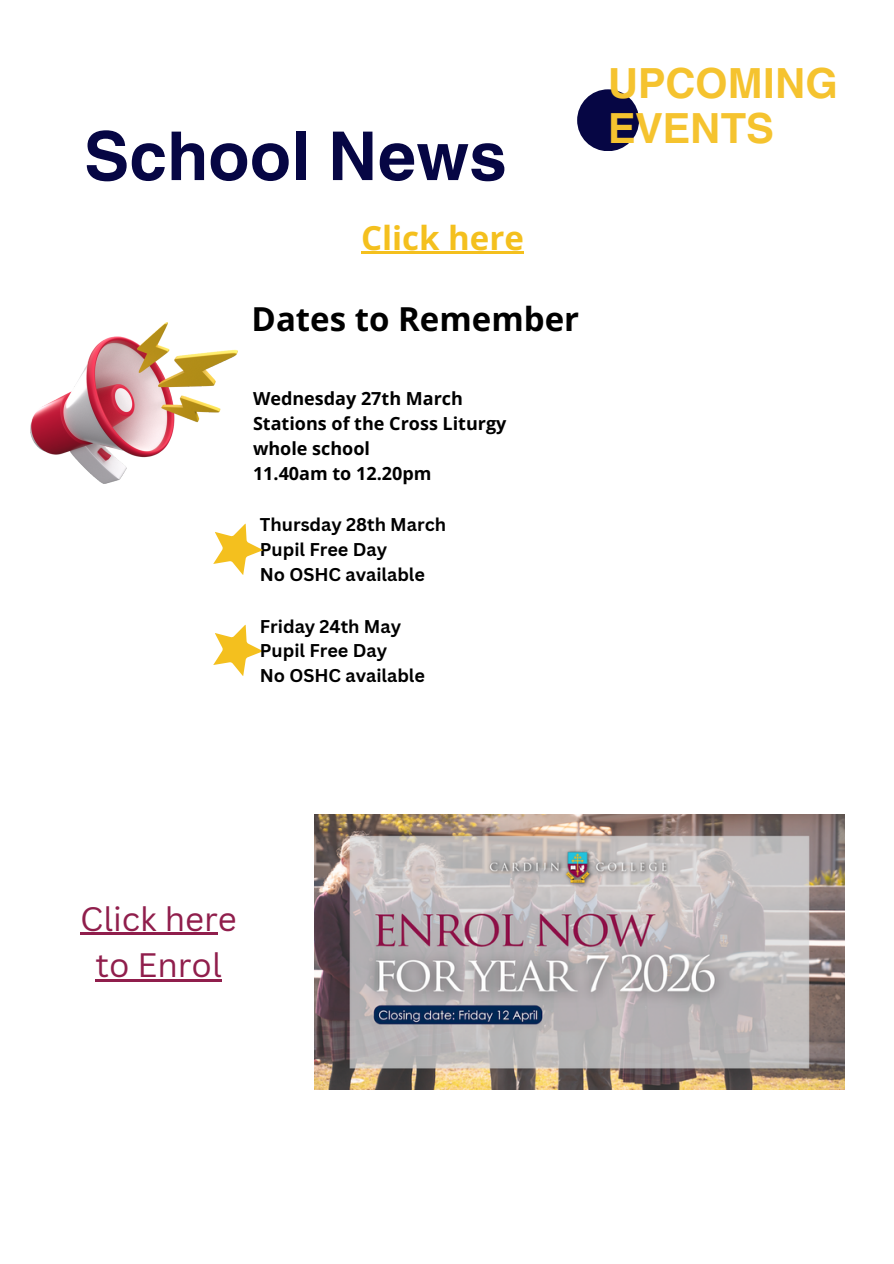
<style>
.page{position:relative;width:894px;height:1264px;background:#fff}
.page>*{position:absolute;margin:0;border:0;box-sizing:border-box;transform-origin:0 0}
.t1{font:700 67.5px "Helvetica World";color:#060644}
.t2{font:700 41.55px/45px "Helvetica World";color:#f5c32f}
.t3{font:33px/46.2px "Canva Sans";color:#901e4c;text-align:center}
.t4{font:700 33px "Open Sans";color:#000}
.t5{font:700 33px "Open Sans";color:#f4c01e}
.t6{font:700 18px/24.8px "Canva Sans";color:#000}
.t7{font:700 18px/24.8px "Open Sans";color:#000}
</style>
<div class="page">
<svg style="left:577px;top:89px;width:62px;height:62px;fill:#060644"></svg>
<img style="left:30px;top:323px;width:207px;height:160px">
<svg style="left:213px;top:624px;width:50px;height:52px"></svg>
<hr style="left:361px;top:252px;width:163px;height:2px;background:#f4c01e">
<svg style="left:213px;top:523px;width:50px;height:52px"></svg>
<img style="left:315px;top:814px;width:528px;height:275px">
<hr style="left:80px;top:932px;width:138px;height:3px;background:#901e4c">
<hr style="left:95px;top:978px;width:127px;height:3px;background:#901e4c">
<h1 class="t1" style="left:84px;top:101px;width:424px">School News</h1>
<h3 class="t5" style="left:361px;top:214px;width:164px">Click here</h3>
<h3 class="t4" style="left:251px;top:296px;width:329px">Dates to Remember</h3>
<p class="t7" style="left:253px;top:386px;width:255px">Wednesday 27th March<br>Stations of the Cross Liturgy whole school<br>11.40am to 12.20pm</p>
<p class="t6" style="left:260px;top:512px;width:188px">Thursday 28th March<br>Pupil Free Day<br>No OSHC available</p>
<p class="t6" style="left:260px;top:613px;width:167px">Friday 24th May<br>Pupil Free Day<br>No OSHC available</p>
<h2 class="t2" style="left:608px;top:56px;width:231px">UPCOMING<br>EVENTS</h2>
<h3 class="t3" style="left:80px;top:894px;width:158px">Click here to Enrol</h3>
</div>
